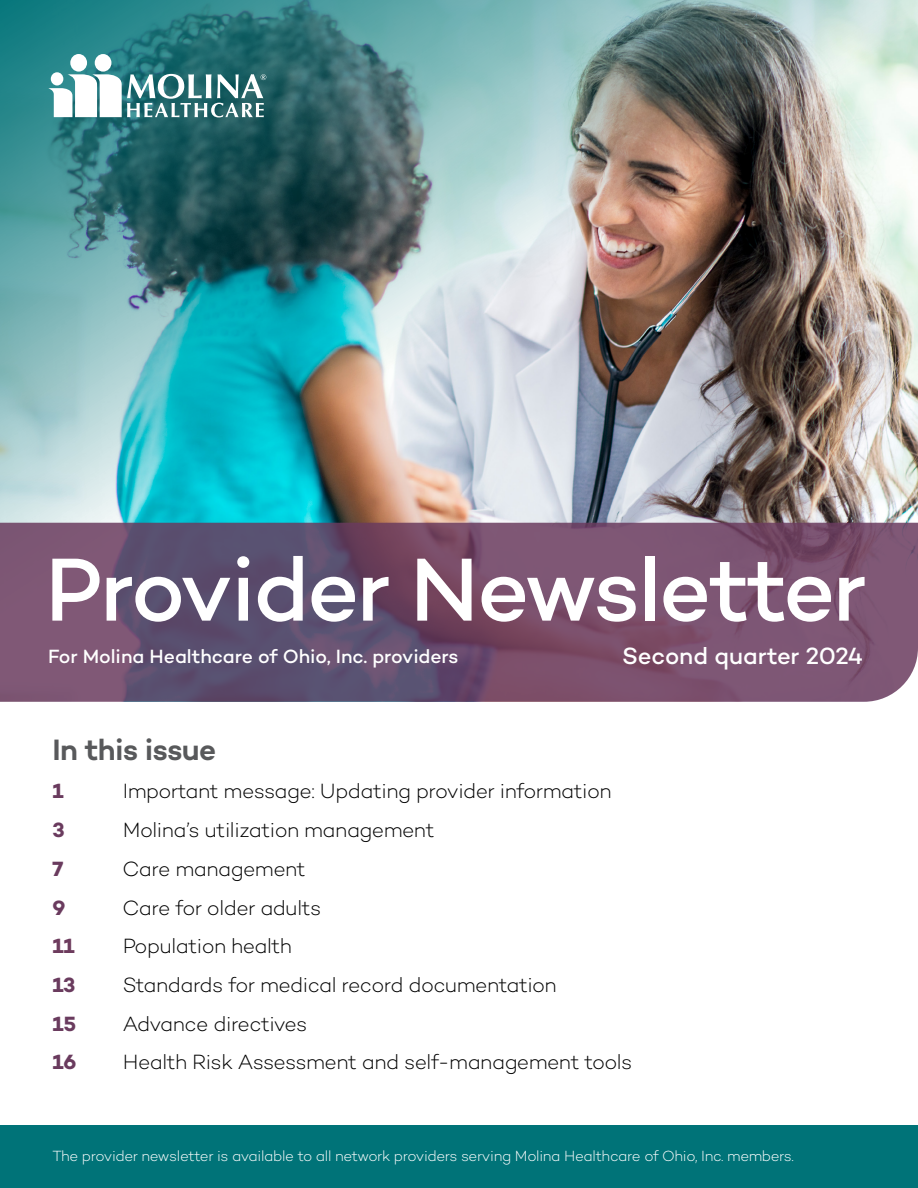
<style>
.page{position:relative;width:918px;height:1188px;background:#fff}
.page>*{position:absolute;margin:0;border:0;box-sizing:border-box;transform-origin:0 0}
.t1{font:500 91.05px "Campton";letter-spacing:-.025em;color:#fff}
.t2{font:600 30px "Campton";letter-spacing:-.02em;color:#58595b}
.t3{font:500 24px "Campton";letter-spacing:-.005em;color:#fff}
.t4{font:300 21px "Campton";letter-spacing:-.02em;color:#000}
.t5{font:700 21px "Campton";color:#6a3b5e}
.t6{font:700 21px "Campton";color:#6d3b5d}
.t7{font:500 19.5px "Campton";letter-spacing:-.005em;color:#fff}
.t8{font:300 15px "Campton";letter-spacing:-.025em;color:#fff}
</style>
<div class="page">
<img style="left:0;top:0;width:918px;height:523px">
<svg style="left:0;top:523px;width:918px;height:179px;background:#71516f"></svg>
<div style="left:95px;top:54px;width:16px;height:18px;background:#fff;border-radius:50%"></div>
<div style="left:70px;top:54px;width:17px;height:18px;background:#fff;border-radius:50%"></div>
<svg style="left:48px;top:74px;width:218px;height:43px"></svg>
<div style="left:51px;top:72px;width:12px;height:13px;background:#fff;border-radius:50%"></div>
<div style="left:0;top:1125px;width:918px;height:63px;background:#007378"></div>
<h1 class="t1" style="left:45px;top:532px;width:824px">Provider Newsletter</h1>
<p class="t7" style="left:48px;top:644px;width:412px">For Molina Healthcare of Ohio, Inc. providers</p>
<p class="t3" style="left:622px;top:641px;width:242px">Second quarter 2024</p>
<h2 class="t2" style="left:53px;top:730px;width:165px">In this issue</h2>
<p class="t5" style="left:53px;top:778px;width:13px">1</p>
<p class="t4" style="left:123px;top:778px;width:490px">Important message: Updating provider information</p>
<p class="t5" style="left:53px;top:817px;width:14px">3</p>
<p class="t4" style="left:123px;top:817px;width:313px">Molina’s utilization management</p>
<p class="t5" style="left:53px;top:855px;width:13px">7</p>
<p class="t4" style="left:123px;top:856px;width:185px">Care management</p>
<p class="t5" style="left:53px;top:894px;width:14px">9</p>
<p class="t4" style="left:123px;top:894px;width:200px">Care for older adults</p>
<p class="t6" style="left:53px;top:933px;width:23px">11</p>
<p class="t4" style="left:123px;top:933px;width:171px">Population health</p>
<p class="t5" style="left:53px;top:971px;width:24px">13</p>
<p class="t4" style="left:123px;top:972px;width:436px">Standards for medical record documentation</p>
<p class="t5" style="left:53px;top:1010px;width:25px">15</p>
<p class="t4" style="left:123px;top:1011px;width:186px">Advance directives</p>
<p class="t5" style="left:53px;top:1049px;width:25px">16</p>
<p class="t4" style="left:123px;top:1049px;width:511px">Health Risk Assessment and self-management tools</p>
<p class="t8" style="left:53px;top:1146px;width:743px">The provider newsletter is available to all network providers serving Molina Healthcare of Ohio, Inc. members.</p>
</div>
